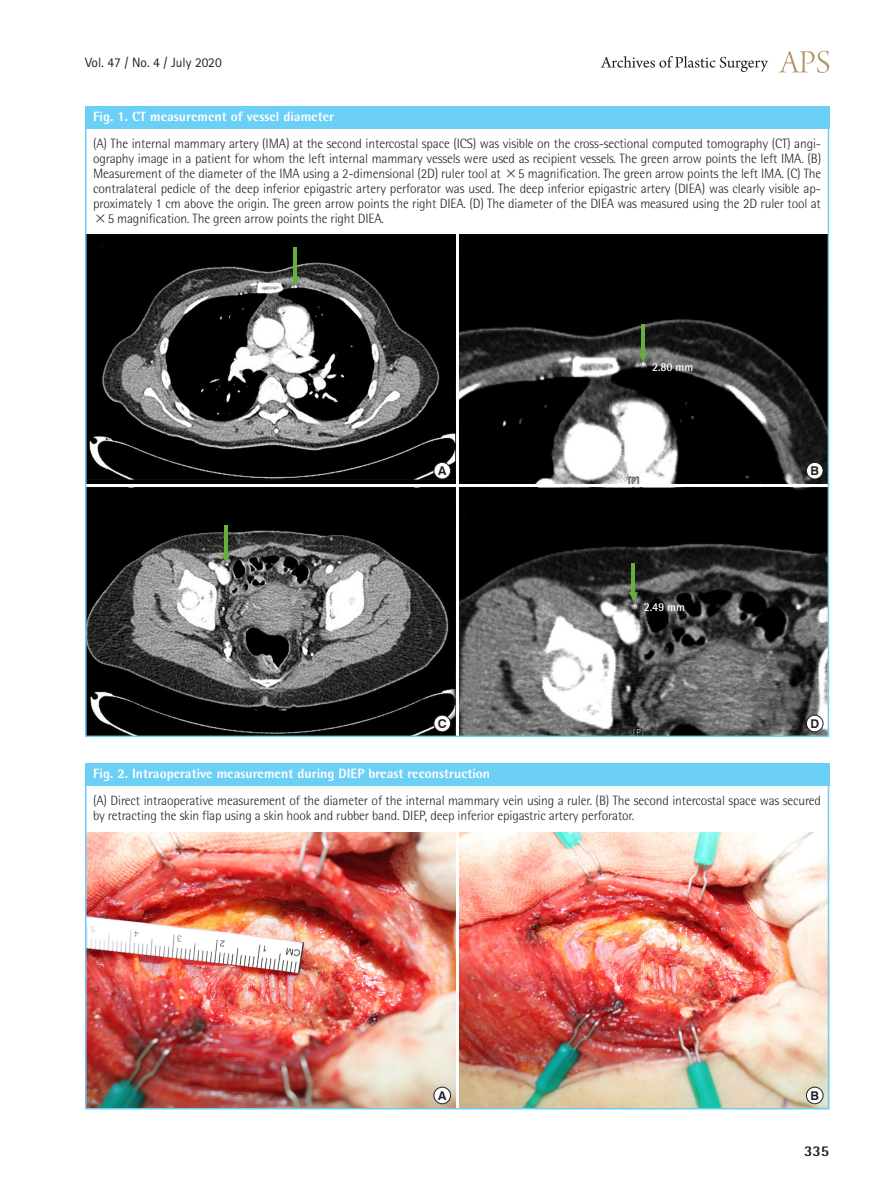
<style>
.page{position:relative;width:893px;height:1191px;background:#fff}
.page>*{position:absolute;margin:0;border:0;box-sizing:border-box;transform-origin:0 0}
.t1{font:800 15px "Rotis Semi Sans Std";color:#231f20}
.그림설명{font:300 13.5px/15px "Rotis Semi Sans Std";letter-spacing:-.01em;color:#231f20;text-align:justify}
.표그림제목{font:800 13.5px "Rotis Semi Sans Std";color:#fff}
.t2{font:13.5px "Rotis Sans Serif Std";color:#231f20}
.t3{font:700 12.15px "Swiss 721 BT";color:#231f20}
.그림지문{font:700 12px "Rotis Semi Sans Std";letter-spacing:-.01em;color:#fff;scale:.95 1}
.s1{font-family:"Dotum";font-weight:400}
</style>
<div class="page">
<svg style="left:779px;top:51px;width:50px;height:22px"></svg>
<svg style="left:601px;top:56px;width:167px;height:16px"></svg>
<div style="left:85px;top:106px;width:744px;height:23px;background:#6bcff6"></div>
<div style="left:85px;top:763px;width:744px;height:23px;background:#6bcff6"></div>
<img style="left:88px;top:235px;width:367px;height:248px">
<img style="left:88px;top:832px;width:367px;height:274px">
<img style="left:88px;top:488px;width:367px;height:246px">
<img style="left:459px;top:235px;width:367px;height:248px">
<img style="left:459px;top:832px;width:367px;height:274px">
<img style="left:459px;top:488px;width:367px;height:246px">
<div style="left:434px;top:462px;width:17px;height:17px;background:#fff;border-radius:50%"></div>
<div style="left:434px;top:462px;width:17px;height:17px;border:1px solid #231f20;border-radius:50%"></div>
<div style="left:434px;top:1087px;width:17px;height:16px;background:#fff;border-radius:50%"></div>
<div style="left:434px;top:1087px;width:17px;height:17px;border:1px solid #231f20;border-radius:50%"></div>
<div style="left:434px;top:715px;width:17px;height:17px;background:#fff;border-radius:50%"></div>
<div style="left:434px;top:715px;width:17px;height:17px;border:1px solid #231f20;border-radius:50%"></div>
<div style="left:806px;top:462px;width:17px;height:17px;background:#fff;border-radius:50%"></div>
<div style="left:806px;top:462px;width:17px;height:17px;border:1px solid #231f20;border-radius:50%"></div>
<div style="left:806px;top:1087px;width:17px;height:16px;background:#fff;border-radius:50%"></div>
<div style="left:806px;top:1087px;width:17px;height:17px;border:1px solid #231f20;border-radius:50%"></div>
<div style="left:806px;top:715px;width:17px;height:17px;background:#fff;border-radius:50%"></div>
<div style="left:806px;top:715px;width:17px;height:17px;border:1px solid #231f20;border-radius:50%"></div>
<div style="left:85px;top:763px;width:744px;height:346px;border:2px solid #6bcff6"></div>
<hr style="left:293px;top:247px;width:4px;height:30px;background:#66ae3d">
<svg style="left:290px;top:276px;width:10px;height:9px"></svg>
<hr style="left:224px;top:525px;width:3px;height:29px;background:#66ae3d">
<svg style="left:221px;top:554px;width:9px;height:8px"></svg>
<hr style="left:632px;top:563px;width:3px;height:30px;background:#66ae3d">
<svg style="left:629px;top:592px;width:9px;height:9px"></svg>
<hr style="left:641px;top:324px;width:4px;height:30px;background:#66ae3d">
<svg style="left:638px;top:353px;width:10px;height:8px"></svg>
<p class="t2" style="left:85px;top:54px;width:138px">Vol. 47 / No. 4 / July 2020</p>
<p class="표그림제목" style="left:93px;top:108px;width:243px">Fig. 1. CT measurement of vessel diameter</p>
<p class="그림설명" style="left:93px;top:136px;width:730px">(A) The internal mammary artery (IMA) at the second intercostal space (ICS) was visible on the cross-sectional computed tomography (CT) angi&shy;ography image in a patient for whom the left internal mammary vessels were used as recipient vessels. The green arrow points the left IMA. (B)<br>Measurement of the diameter of the IMA using a 2-dimensional (2D) ruler tool at <span class="s1">×</span>5 magnification. The green arrow points the left IMA. (C) The contralateral pedicle of the deep inferior epigastric artery perforator was used. The deep inferior epigastric artery (DIEA) was clearly visible ap&shy;proximately 1 cm above the origin. The green arrow points the right DIEA. (D) The diameter of the DIEA was measured using the 2D ruler tool at <span class="s1">×</span>5 magnification. The green arrow points the right DIEA.</p>
<p class="t3" style="left:438px;top:463px;width:10px">A</p>
<p class="t3" style="left:438px;top:716px;width:10px">C</p>
<p class="표그림제목" style="left:93px;top:765px;width:399px">Fig. 2. Intraoperative measurement during DIEP breast reconstruction</p>
<p class="그림지문" style="left:652px;top:359px;width:45px">2.80 mm</p>
<p class="그림지문" style="left:644px;top:599px;width:45px">2.49 mm</p>
<p class="t3" style="left:810px;top:463px;width:10px">B</p>
<p class="t3" style="left:810px;top:716px;width:10px">D</p>
<p class="그림설명" style="left:93px;top:793px;width:729px">(A) Direct intraoperative measurement of the diameter of the internal mammary vein using a ruler. (B) The second intercostal space was secured by retracting the skin flap using a skin hook and rubber band. DIEP, deep inferior epigastric artery perforator.</p>
<p class="t3" style="left:438px;top:1088px;width:10px">A</p>
<p class="t3" style="left:810px;top:1088px;width:10px">B</p>
<p class="t1" style="left:804px;top:1141px;width:27px">335</p>
</div>
